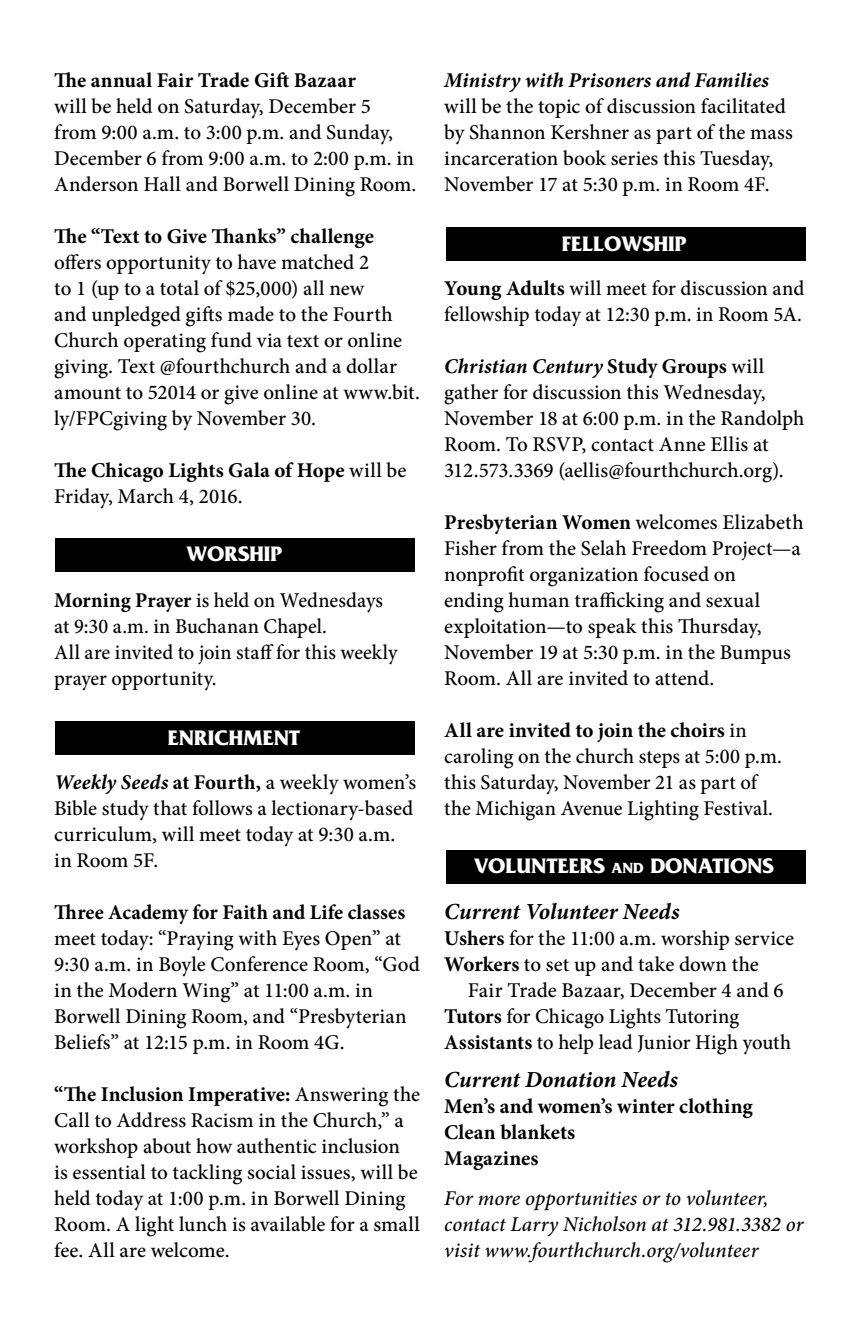
<style>
.page{position:relative;width:864px;height:1332px;background:#fff}
.page>*{position:absolute;margin:0;border:0;box-sizing:border-box;transform-origin:0 0}
.t1{font:italic 700 23px "Minion Pro";letter-spacing:.005em;color:#000}
.t2{font:700 22px "Friz Quadrata Std";color:#fff}
.t3{font:500 21px/26px "Minion Pro";color:#000}
.t4{font:700 21px/26px "Minion Pro";letter-spacing:.005em;color:#000}
.t5{font:italic 500 21px/26px "Minion Pro";color:#000}
.t6{font:italic 700 21px "Minion Pro";letter-spacing:.01em;color:#000}
.s1{font-weight:500}
.s2{font-weight:700}
.s3{font-weight:700;font-style:italic}
.s4{font-size:15.4px}
</style>
<div class="page">
<div style="left:446px;top:850px;width:359px;height:33px;background:#000"></div>
<div style="left:446px;top:228px;width:359px;height:33px;background:#000"></div>
<div style="left:56px;top:721px;width:359px;height:34px;background:#000"></div>
<div style="left:56px;top:538px;width:359px;height:33px;background:#000"></div>
<p class="t4" style="left:54px;top:67px;width:303px">The annual Fair Trade Gift Bazaar</p>
<p class="t3" style="left:54px;top:93px;width:364px">will be held on Saturday, December 5 from 9:00 a.m. to 3:00 p.m. and Sunday, December 6 from 9:00 a.m. to 2:00 p.m. in Anderson Hall and Borwell Dining Room.</p>
<p class="t4" style="left:54px;top:223px;width:321px">The “Text to Give Thanks” challenge</p>
<p class="t3" style="left:54px;top:249px;width:367px">offers opportunity to have matched 2<br>to 1 (up to a total of $25,000) all new<br>and unpledged gifts made to the Fourth Church operating fund via text or online giving. Text @fourthchurch and a dollar amount to 52014 or give online at www.bit. ly/FPCgiving by November 30.</p>
<p class="t4" style="left:54px;top:457px;width:354px">The Chicago Lights Gala of Hope <span class="s1">will be<br>Friday, March 4, 2016.</span></p>
<p class="t2" style="left:186px;top:542px;width:97px">WORSHIP</p>
<p class="t3" style="left:54px;top:587px;width:345px"><span class="s2">Morning Prayer</span> is held on Wednesdays at 9:30 a.m. in Buchanan Chapel.<br>All are invited to join staff for this weekly prayer opportunity.</p>
<p class="t2" style="left:168px;top:725px;width:134px">ENRICHMENT</p>
<p class="t3" style="left:54px;top:769px;width:363px"><span class="s3">Weekly Seeds</span> <span class="s2">at Fourth,</span> a weekly women’s Bible study that follows a lectionary-based curriculum, will meet today at 9:30 a.m. in Room 5F.</p>
<p class="t4" style="left:54px;top:899px;width:353px">Three Academy for Faith and Life classes</p>
<p class="t3" style="left:54px;top:925px;width:367px">meet today: “Praying with Eyes Open” at 9:30 a.m. in Boyle Conference Room, “God in the Modern Wing” at 11:00 a.m. in Borwell Dining Room, and “Presbyterian Beliefs” at 12:15 p.m. in Room 4G.</p>
<p class="t3" style="left:54px;top:1081px;width:367px"><span class="s2">“The Inclusion Imperative:</span> Answering the Call to Address Racism in the Church,” a workshop about how authentic inclusion<br>is essential to tackling social issues, will be held today at 1:00 p.m. in Borwell Dining Room. A light lunch is available for a small fee. All are welcome.</p>
<p class="t6" style="left:444px;top:66px;width:326px">Ministry with Prisoners and Families</p>
<p class="t3" style="left:444px;top:94px;width:350px">will be the topic of discussion facilitated by Shannon Kershner as part of the mass incarceration book series this Tuesday, November 17 at 5:30 p.m. in Room 4F.</p>
<p class="t2" style="left:562px;top:232px;width:126px">FELLOWSHIP</p>
<p class="t3" style="left:444px;top:276px;width:362px"><span class="s2">Young Adults</span> will meet for discussion and fellowship today at 12:30 p.m. in Room 5A.</p>
<p class="t3" style="left:444px;top:354px;width:362px"><span class="s3">Christian Century</span> <span class="s2">Study Groups</span> will gather for discussion this Wednesday, November 18 at 6:00 p.m. in the Randolph Room. To RSVP, contact Anne Ellis at 312.573.3369 (aellis@fourthchurch.org).</p>
<p class="t3" style="left:444px;top:510px;width:361px"><span class="s2">Presbyterian Women</span> welcomes Elizabeth Fisher from the Selah Freedom Project—a nonprofit organization focused on<br>ending human trafficking and sexual exploitation—to speak this Thursday, November 19 at 5:30 p.m. in the Bumpus Room. All are invited to attend.</p>
<p class="t3" style="left:444px;top:718px;width:339px"><span class="s2">All are invited to join the choirs</span> in caroling on the church steps at 5:00 p.m. this Saturday, November 21 as part of the Michigan Avenue Lighting Festival.</p>
<p class="t2" style="left:474px;top:854px;width:301px">VOLUNTEERS <span class="s4">and</span> DONATIONS</p>
<p class="t1" style="left:444px;top:896px;width:237px">Current Volunteer Needs</p>
<p class="t3" style="left:444px;top:926px;width:351px"><span class="s2">Ushers</span> for the 11:00 a.m. worship service<br><span class="s2">Workers</span> to set up and take down the</p>
<p class="t3" style="left:444px;top:978px;width:348px;text-indent:24px">Fair Trade Bazaar, December 4 and 6<br><span class="s2">Tutors</span> for Chicago Lights Tutoring<br><span class="s2">Assistants</span> to help lead Junior High youth</p>
<p class="t1" style="left:444px;top:1064px;width:235px">Current Donation Needs</p>
<p class="t4" style="left:444px;top:1093px;width:310px">Men’s and women’s winter clothing<br>Clean blankets<br>Magazines</p>
<p class="t5" style="left:444px;top:1185px;width:361px">For more opportunities or to volunteer, contact Larry Nicholson at 312.981.3382 or visit www.fourthchurch.org/volunteer</p>
</div>
